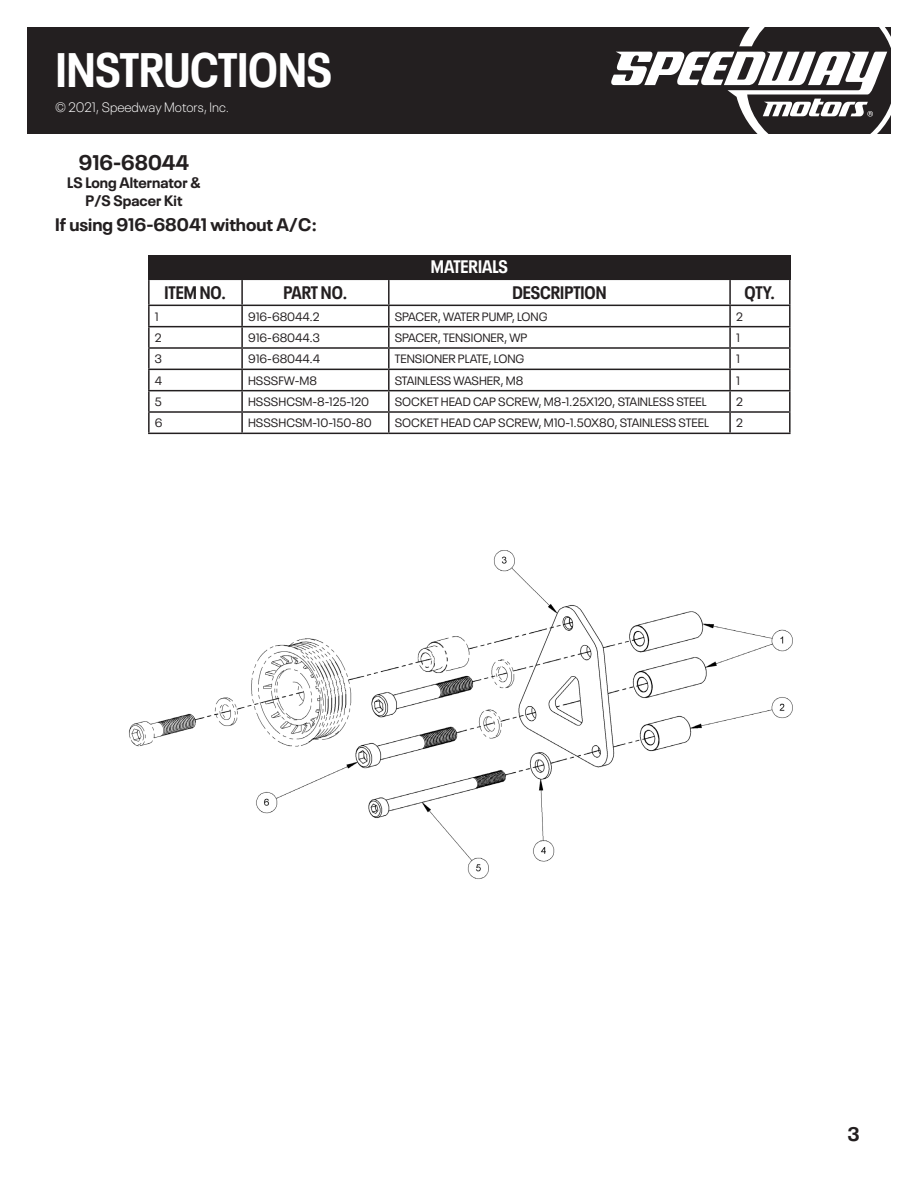
<style>
.page{position:relative;width:918px;height:1188px;background:#fff}
.page>*{position:absolute;margin:0;border:0;box-sizing:border-box;transform-origin:0 0}
.t1{font:700 condensed 48px "Neue Plak";color:#fff}
.t2{font:700 21px "Neue Plak";color:#231f20}
.t3{font:700 19.5px "Neue Plak";color:#231f20}
.t4{font:700 condensed 18px "Neue Plak";color:#231f20}
.List_Paragraph{font:700 18px "Neue Plak";color:#231f20}
.t5{font:700 condensed 18px "Neue Plak";color:#fff}
.t6{font:700 15px/18px "Neue Plak";color:#231f20;text-align:center}
.t7{font:300 13.5px "Neue Plak";color:#fff}
.t8{font:12px "Neue Plak";color:#231f20}
</style>
<div class="page">
<div style="left:27px;top:27px;width:864px;height:107px;background:#231f20"></div>
<svg style="left:611px;top:27px;width:280px;height:107px"></svg>
<hr style="left:148px;top:279px;width:94px;height:1px;background:#231f20">
<hr style="left:148px;top:280px;width:2px;height:25px;background:#231f20">
<hr style="left:242px;top:279px;width:147px;height:1px;background:#231f20">
<hr style="left:241px;top:280px;width:2px;height:25px;background:#231f20">
<hr style="left:389px;top:279px;width:341px;height:1px;background:#231f20">
<hr style="left:388px;top:280px;width:2px;height:25px;background:#231f20">
<hr style="left:730px;top:279px;width:61px;height:1px;background:#231f20">
<hr style="left:729px;top:280px;width:2px;height:25px;background:#231f20">
<hr style="left:789px;top:280px;width:2px;height:25px;background:#231f20">
<hr style="left:148px;top:305px;width:94px;height:1px;background:#231f20">
<hr style="left:148px;top:306px;width:2px;height:20px;background:#231f20">
<hr style="left:242px;top:305px;width:147px;height:1px;background:#231f20">
<hr style="left:241px;top:306px;width:2px;height:20px;background:#231f20">
<hr style="left:389px;top:305px;width:341px;height:1px;background:#231f20">
<hr style="left:388px;top:306px;width:2px;height:20px;background:#231f20">
<hr style="left:730px;top:305px;width:61px;height:1px;background:#231f20">
<hr style="left:729px;top:306px;width:2px;height:20px;background:#231f20">
<hr style="left:789px;top:306px;width:2px;height:20px;background:#231f20">
<hr style="left:148px;top:326px;width:94px;height:1px;background:#231f20">
<hr style="left:148px;top:327px;width:2px;height:20px;background:#231f20">
<hr style="left:242px;top:326px;width:147px;height:1px;background:#231f20">
<hr style="left:241px;top:327px;width:2px;height:20px;background:#231f20">
<hr style="left:389px;top:326px;width:341px;height:1px;background:#231f20">
<hr style="left:388px;top:327px;width:2px;height:20px;background:#231f20">
<hr style="left:730px;top:326px;width:61px;height:1px;background:#231f20">
<hr style="left:729px;top:327px;width:2px;height:20px;background:#231f20">
<hr style="left:789px;top:327px;width:2px;height:20px;background:#231f20">
<hr style="left:148px;top:347px;width:94px;height:2px;background:#231f20">
<hr style="left:148px;top:349px;width:2px;height:20px;background:#231f20">
<hr style="left:242px;top:347px;width:147px;height:2px;background:#231f20">
<hr style="left:241px;top:349px;width:2px;height:20px;background:#231f20">
<hr style="left:389px;top:347px;width:341px;height:2px;background:#231f20">
<hr style="left:388px;top:349px;width:2px;height:20px;background:#231f20">
<hr style="left:730px;top:347px;width:61px;height:2px;background:#231f20">
<hr style="left:729px;top:349px;width:2px;height:20px;background:#231f20">
<hr style="left:789px;top:349px;width:2px;height:20px;background:#231f20">
<hr style="left:148px;top:369px;width:94px;height:1px;background:#231f20">
<hr style="left:148px;top:370px;width:2px;height:20px;background:#231f20">
<hr style="left:242px;top:369px;width:147px;height:1px;background:#231f20">
<hr style="left:241px;top:370px;width:2px;height:20px;background:#231f20">
<hr style="left:389px;top:369px;width:341px;height:1px;background:#231f20">
<hr style="left:388px;top:370px;width:2px;height:20px;background:#231f20">
<hr style="left:730px;top:369px;width:61px;height:1px;background:#231f20">
<hr style="left:729px;top:370px;width:2px;height:20px;background:#231f20">
<hr style="left:789px;top:370px;width:2px;height:20px;background:#231f20">
<hr style="left:148px;top:390px;width:94px;height:1px;background:#231f20">
<hr style="left:148px;top:391px;width:2px;height:20px;background:#231f20">
<hr style="left:242px;top:390px;width:147px;height:1px;background:#231f20">
<hr style="left:241px;top:391px;width:2px;height:20px;background:#231f20">
<hr style="left:389px;top:390px;width:341px;height:1px;background:#231f20">
<hr style="left:388px;top:391px;width:2px;height:20px;background:#231f20">
<hr style="left:730px;top:390px;width:61px;height:1px;background:#231f20">
<hr style="left:729px;top:391px;width:2px;height:20px;background:#231f20">
<hr style="left:789px;top:391px;width:2px;height:20px;background:#231f20">
<hr style="left:148px;top:411px;width:94px;height:2px;background:#231f20">
<hr style="left:148px;top:413px;width:2px;height:20px;background:#231f20">
<hr style="left:242px;top:411px;width:147px;height:2px;background:#231f20">
<hr style="left:241px;top:413px;width:2px;height:20px;background:#231f20">
<hr style="left:389px;top:411px;width:341px;height:2px;background:#231f20">
<hr style="left:388px;top:413px;width:2px;height:20px;background:#231f20">
<hr style="left:730px;top:411px;width:61px;height:2px;background:#231f20">
<hr style="left:729px;top:413px;width:2px;height:20px;background:#231f20">
<hr style="left:789px;top:413px;width:2px;height:20px;background:#231f20">
<hr style="left:148px;top:433px;width:94px;height:1px;background:#231f20">
<hr style="left:242px;top:433px;width:147px;height:1px;background:#231f20">
<hr style="left:389px;top:433px;width:341px;height:1px;background:#231f20">
<hr style="left:730px;top:433px;width:61px;height:1px;background:#231f20">
<div style="left:148px;top:255px;width:643px;height:24px;background:#231f20"></div>
<img style="left:129px;top:550px;width:664px;height:329px">
<h1 class="t1" style="left:56px;top:34px;width:277px">INSTRUCTIONS</h1>
<p class="t7" style="left:55px;top:97px;width:176px">© 2021, Speedway Motors, Inc.</p>
<h2 class="t2" style="left:79px;top:146px;width:112px">916-68044</h2>
<p class="t6" style="left:67px;top:172px;width:135px">LS Long Alternator &amp;<br>P/S Spacer Kit</p>
<p class="List_Paragraph" style="left:55px;top:210px;width:264px">If using 916-68041 without A/C:</p>
<p class="t5" style="left:431px;top:253px;width:78px">MATERIALS</p>
<p class="t4" style="left:165px;top:279px;width:63px">ITEM NO.</p>
<p class="t4" style="left:283px;top:279px;width:66px">PART NO.</p>
<p class="t4" style="left:512px;top:279px;width:96px">DESCRIPTION</p>
<p class="t4" style="left:745px;top:279px;width:32px">QTY.</p>
<p class="t8" style="left:155px;top:307px;width:5px">1</p>
<p class="t8" style="left:248px;top:307px;width:73px">916-68044.2</p>
<p class="t8" style="left:395px;top:307px;width:154px">SPACER, WATER PUMP, LONG</p>
<p class="t8" style="left:736px;top:307px;width:8px">2</p>
<p class="t8" style="left:155px;top:329px;width:8px">2</p>
<p class="t8" style="left:248px;top:329px;width:73px">916-68044.3</p>
<p class="t8" style="left:395px;top:329px;width:134px">SPACER, TENSIONER, WP</p>
<p class="t8" style="left:736px;top:329px;width:5px">1</p>
<p class="t8" style="left:155px;top:350px;width:9px">3</p>
<p class="t8" style="left:248px;top:350px;width:73px">916-68044.4</p>
<p class="t8" style="left:395px;top:350px;width:131px">TENSIONER PLATE, LONG</p>
<p class="t8" style="left:736px;top:350px;width:5px">1</p>
<p class="t8" style="left:155px;top:371px;width:9px">4</p>
<p class="t8" style="left:248px;top:371px;width:70px">HSSSFW-M8</p>
<p class="t8" style="left:395px;top:371px;width:130px">STAINLESS WASHER, M8</p>
<p class="t8" style="left:736px;top:371px;width:5px">1</p>
<p class="t8" style="left:155px;top:393px;width:9px">5</p>
<p class="t8" style="left:248px;top:393px;width:123px">HSSSHCSM-8-125-120</p>
<p class="t8" style="left:395px;top:393px;width:313px">SOCKET HEAD CAP SCREW, M8-1.25X120, STAINLESS STEEL</p>
<p class="t8" style="left:736px;top:393px;width:8px">2</p>
<p class="t8" style="left:155px;top:414px;width:9px">6</p>
<p class="t8" style="left:248px;top:414px;width:125px">HSSSHCSM-10-150-80</p>
<p class="t8" style="left:395px;top:414px;width:315px">SOCKET HEAD CAP SCREW, M10-1.50X80, STAINLESS STEEL</p>
<p class="t8" style="left:736px;top:414px;width:8px">2</p>
<h3 class="t3" style="left:848px;top:1118px;width:13px">3</h3>
</div>
